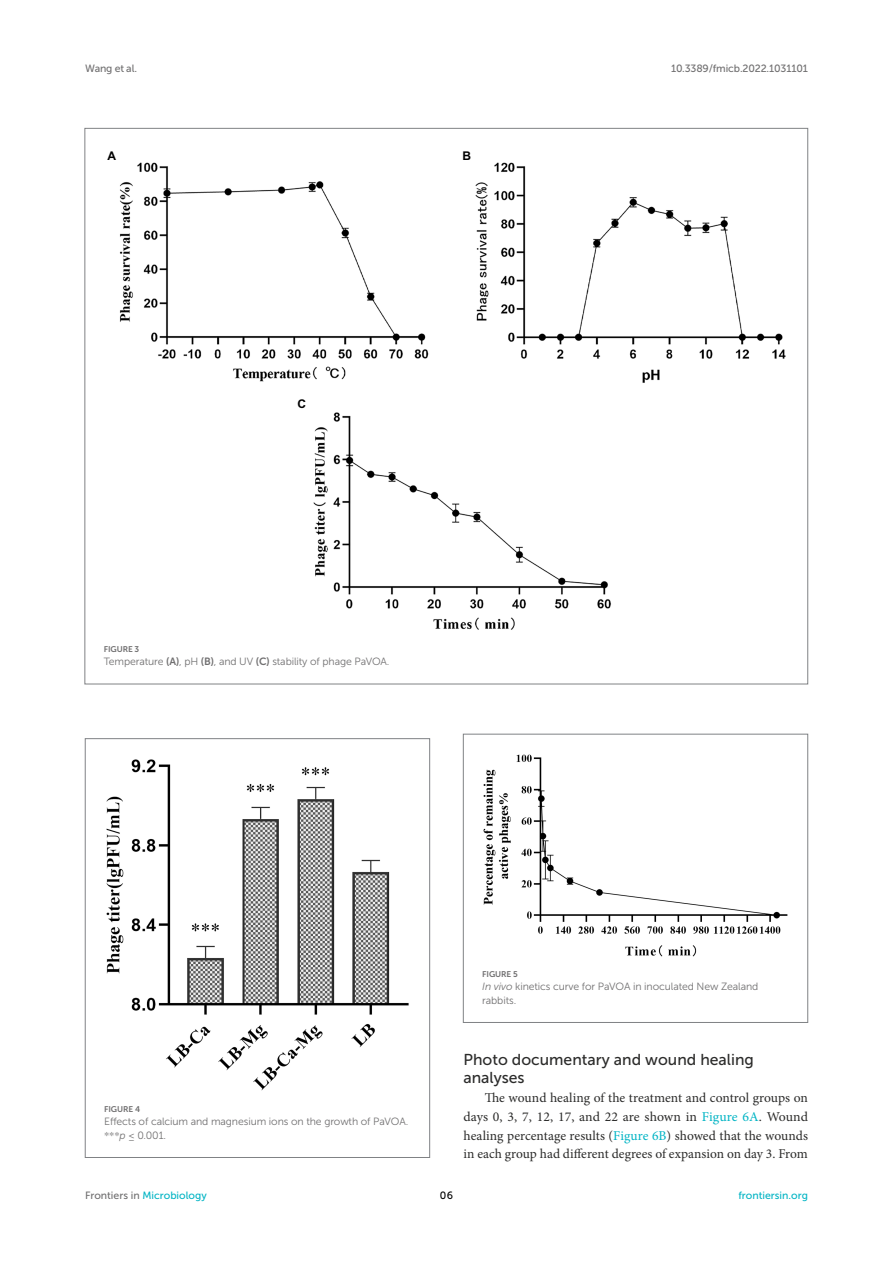
<style>
.page{position:relative;width:893px;height:1263px;background:#fff}
.page>*{position:absolute;margin:0;border:0;box-sizing:border-box;transform-origin:0 0}
.HEAD_3{font:15.75px/18.8px "Museo Sans 500";color:#2b2b2a}
.TEXT_FLUSH{font:13.5px/18.8px "Minion Pro";letter-spacing:.005em;color:#2b2b2a;text-align:justify}
.t1{font:700 12px "Arial";color:#000}
.FIG_LEG{font:10.5px/13.5px "Museo Sans 300";letter-spacing:-.01em;color:#706f70}
.t2{font:10.5px "Museo Sans 500";color:#00b4c4}
.t3{font:10.5px "Museo Sans 500";letter-spacing:-.015em;color:#706f70}
.t4{font:10.5px "Museo Sans 500";color:#000}
.FIG_HD{font:8.25px "Museo Sans 700";letter-spacing:-.01em;color:#706f70}
.s1{font-family:"Museo Sans 700"}
.s2{font-family:"STIX General"}
.s3{font-style:italic}
.s4{color:#00b4c4}
.s5{color:#706f70}
</style>
<div class="page">
<img style="left:119px;top:162px;width:667px;height:468px">
<img style="left:106px;top:759px;width:303px;height:332px">
<div style="left:85px;top:738px;width:345px;height:420px;border:1px solid #808285"></div>
<img style="left:483px;top:754px;width:305px;height:203px">
<div style="left:463px;top:734px;width:345px;height:289px;border:1px solid #808285"></div>
<p class="t3" style="left:85px;top:63px;width:53px">Wang et al.</p>
<p class="t3" style="left:671px;top:63px;width:138px">10.3389/fmicb.2022.1031101</p>
<p class="t1" style="left:107px;top:147px;width:10px">A</p>
<p class="t1" style="left:462px;top:147px;width:10px">B</p>
<p class="t1" style="left:298px;top:395px;width:10px">C</p>
<p class="FIG_HD" style="left:104px;top:644px;width:37px">FIGURE 3</p>
<p class="FIG_LEG" style="left:104px;top:655px;width:287px">Temperature <span class="s1">(A)</span>, pH <span class="s1">(B)</span>, and UV <span class="s1">(C)</span> stability of phage PaVOA.</p>
<p class="FIG_HD" style="left:104px;top:1104px;width:37px">FIGURE 4</p>
<p class="FIG_LEG" style="left:104px;top:1115px;width:306px">Effects of calcium and magnesium ions on the growth of PaVOA. <span class="s2">***</span><span class="s3">p</span> ≤ 0.001.</p>
<p class="FIG_HD" style="left:482px;top:969px;width:37px">FIGURE 5</p>
<p class="FIG_LEG" style="left:482px;top:980px;width:278px"><span class="s3">In vivo</span> kinetics curve for PaVOA in inoculated New Zealand rabbits.</p>
<p class="HEAD_3" style="left:463px;top:1050px;width:292px">Photo documentary and wound healing analyses</p>
<p class="TEXT_FLUSH" style="left:463px;top:1088px;width:346px;text-indent:21px">The wound healing of the treatment and control groups on days 0, 3, 7, 12, 17, and 22 are shown in <span class="s4">Figure 6A</span>. Wound healing percentage results (<span class="s4">Figure 6B</span>) showed that the wounds in each group had different degrees of expansion on day 3. From</p>
<p class="t2" style="left:85px;top:1190px;width:123px"><span class="s5">Frontiers in</span> Microbiology</p>
<p class="t4" style="left:440px;top:1190px;width:15px">06</p>
<p class="t2" style="left:738px;top:1190px;width:71px">frontiersin.org</p>
</div>
